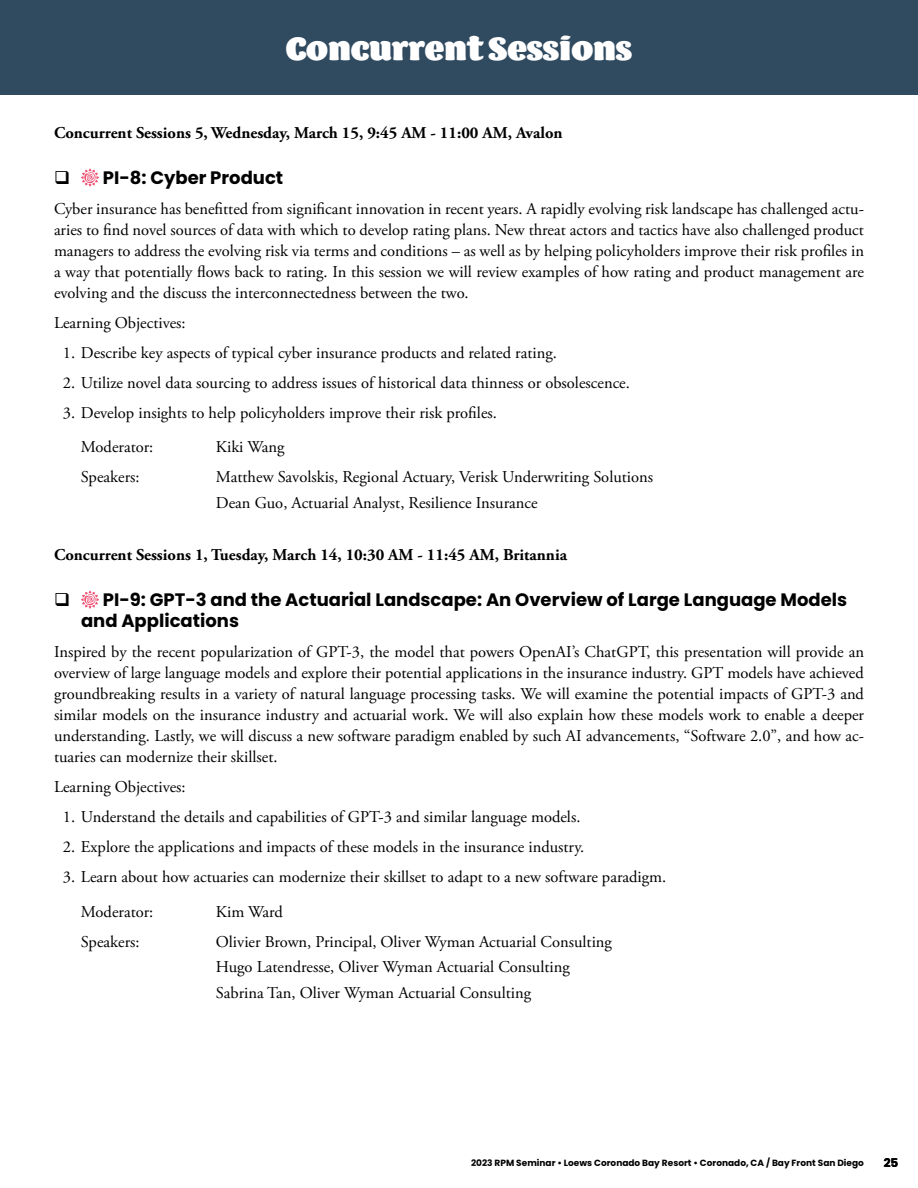
<style>
.page{position:relative;width:918px;height:1188px;background:#fff}
.page>*{position:absolute;margin:0;border:0;box-sizing:border-box;transform-origin:0 0}
.t1{font:33px "Barricada Pro";color:#fff}
.t2{font:700 18px/21.6px "Poppins";color:#000}
.t3{font:16.5px/21px "Adobe Garamond Pro";color:#000}
.t4{font:700 16.5px "Adobe Garamond Pro";color:#000}
.t5{font:700 12px "Poppins";color:#000}
.t6{font:700 9px "Poppins";color:#000}
</style>
<div class="page">
<div style="left:0;top:0;width:918px;height:94px;background:#304a60"></div>
<svg style="left:81px;top:169px;width:18px;height:18px"></svg>
<svg style="left:81px;top:591px;width:18px;height:18px"></svg>
<h1 class="t1" style="left:286px;top:29px;width:348px">Concurrent Sessions</h1>
<p class="t4" style="left:54px;top:123px;width:510px">Concurrent Sessions 5, Wednesday, March 15, 9:45 AM - 11:00 AM, Avalon</p>
<p class="t2" style="left:103px;top:167px;width:182px">PI-8: Cyber Product</p>
<p class="t3" style="left:54px;top:198px;width:812px;text-align:justify">Cyber insurance has benefitted from significant innovation in recent years. A rapidly evolving risk landscape has challenged actu&shy;aries to find novel sources of data with which to develop rating plans. New threat actors and tactics have also challenged product managers to address the evolving risk via terms and conditions – as well as by helping policyholders improve their risk profiles in a way that potentially flows back to rating. In this session we will review examples of how rating and product management are evolving and the discuss the interconnectedness between the two.</p>
<p class="t3" style="left:54px;top:312px;width:133px">Learning Objectives:</p>
<p class="t3" style="left:63px;top:342px;width:495px">1. Describe key aspects of typical cyber insurance products and related rating.</p>
<p class="t3" style="left:63px;top:372px;width:568px">2. Utilize novel data sourcing to address issues of historical data thinness or obsolescence.</p>
<p class="t3" style="left:81px;top:396px;width:418px;line-height:34.5px;text-indent:-18px">3. Develop insights to help policyholders improve their risk profiles.<br>Moderator:</p>
<p class="t3" style="left:216px;top:437px;width:70px">Kiki Wang</p>
<p class="t3" style="left:81px;top:467px;width:60px">Speakers:</p>
<p class="t3" style="left:216px;top:465px;width:439px;line-height:25.5px">Matthew Savolskis, Regional Actuary, Verisk Underwriting Solutions<br>Dean Guo, Actuarial Analyst, Resilience Insurance</p>
<p class="t4" style="left:54px;top:545px;width:515px">Concurrent Sessions 1, Tuesday, March 14, 10:30 AM - 11:45 AM, Britannia</p>
<p class="t2" style="left:81px;top:589px;width:768px;text-indent:22px">PI-9: GPT-3 and the Actuarial Landscape: An Overview of Large Language Models and Applications</p>
<p class="t3" style="left:54px;top:642px;width:812px;text-align:justify">Inspired by the recent popularization of GPT-3, the model that powers OpenAI’s ChatGPT, this presentation will provide an overview of large language models and explore their potential applications in the insurance industry. GPT models have achieved groundbreaking results in a variety of natural language processing tasks. We will examine the potential impacts of GPT-3 and similar models on the insurance industry and actuarial work. We will also explain how these models work to enable a deeper understanding. Lastly, we will discuss a new software paradigm enabled by such AI advancements, “Software 2.0”, and how ac&shy;tuaries can modernize their skillset.</p>
<p class="t3" style="left:54px;top:777px;width:133px">Learning Objectives:</p>
<p class="t3" style="left:63px;top:807px;width:519px">1. Understand the details and capabilities of GPT-3 and similar language models.</p>
<p class="t3" style="left:63px;top:837px;width:523px">2. Explore the applications and impacts of these models in the insurance industry.</p>
<p class="t3" style="left:81px;top:860px;width:587px;line-height:34.5px;text-indent:-18px">3. Learn about how actuaries can modernize their skillset to adapt to a new software paradigm.<br>Moderator:</p>
<p class="t3" style="left:216px;top:902px;width:68px">Kim Ward</p>
<p class="t3" style="left:81px;top:932px;width:60px">Speakers:</p>
<p class="t3" style="left:216px;top:929px;width:397px;line-height:25.5px">Olivier Brown, Principal, Oliver Wyman Actuarial Consulting<br>Hugo Latendresse, Oliver Wyman Actuarial Consulting<br>Sabrina Tan, Oliver Wyman Actuarial Consulting</p>
<p class="t6" style="left:471px;top:1157px;width:394px">2023 RPM Seminar • Loews Coronado Bay Resort • Coronado, CA / Bay Front San Diego</p>
<p class="t5" style="left:884px;top:1156px;width:16px">25</p>
</div>
